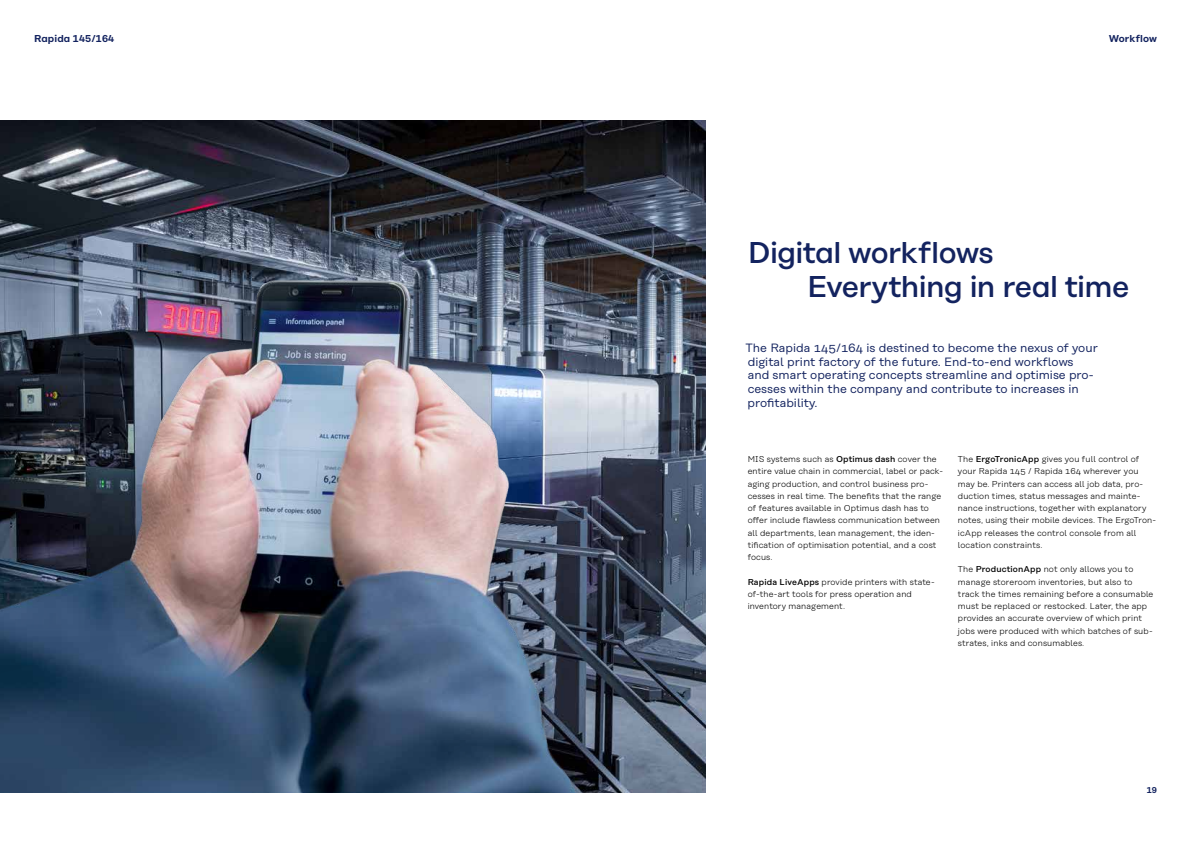
<style>
.page{position:relative;width:1191px;height:842px;background:#fff}
.page>*{position:absolute;margin:0;border:0;box-sizing:border-box;transform-origin:0 0}
.t1{font:500 30px/34.5px "Koenig&Bauer H";letter-spacing:-.025em;color:#13235f}
.t2{font:12px/13.8px "Koenig&Bauer T";color:#13235f}
.t3{font:600 10px "Koenig&Bauer H";letter-spacing:.015em;color:#13235f}
.t4{font:300 8.5px/12.2px "Koenig&Bauer T";letter-spacing:.015em;color:#000}
.t5{font:600 8.5px "Koenig&Bauer H";color:#13235f}
.s1{font-weight:500}
</style>
<div class="page">
<img style="left:0;top:120px;width:705px;height:673px">
<img style="left:0;top:217px;width:595px;height:576px">
<p class="t3" style="left:34px;top:33px;width:82px">Rapida 145/164</p>
<p class="t3" style="left:1108px;top:33px;width:50px">Workflow</p>
<h1 class="t1" style="left:807px;top:235px;width:324px;text-indent:-59px">Digital workflows<br>Everything in real time</h1>
<p class="t2" style="left:745px;top:341px;width:354px">The Rapida 145/164 is destined to become the nexus of your digital print factory of the future. End-to-end workflows<br>and smart operating concepts streamline and optimise pro&shy;cesses within the company and contribute to increases in profitability.</p>
<p class="t4" style="left:747px;top:453px;width:197px">MIS systems such as <span class="s1">Optimus dash</span> cover the entire value chain in commercial, label or pack&shy;aging production, and control business pro&shy;cesses in real time. The benefits that the range of features available in Optimus dash has to offer include flawless communication between all departments, lean management, the iden&shy;tification of optimisation potential, and a cost focus.</p>
<p class="t4" style="left:747px;top:576px;width:188px"><span class="s1">Rapida LiveApps</span> provide printers with state&shy;of-the-art tools for press operation and inventory management.</p>
<p class="t4" style="left:958px;top:453px;width:200px">The <span class="s1">ErgoTronicApp</span> gives you full control of your Rapida 145 / Rapida 164 wherever you may be. Printers can access all job data, pro&shy;duction times, status messages and mainte&shy;nance instructions, together with explanatory notes, using their mobile devices. The ErgoTron&shy;icApp releases the control console from all location constraints.</p>
<p class="t4" style="left:958px;top:563px;width:197px">The <span class="s1">ProductionApp</span> not only allows you to manage storeroom inventories, but also to track the times remaining before a consumable must be replaced or restocked. Later, the app provides an accurate overview of which print jobs were produced with which batches of sub&shy;strates, inks and consumables.</p>
<p class="t5" style="left:1146px;top:785px;width:12px">19</p>
</div>
